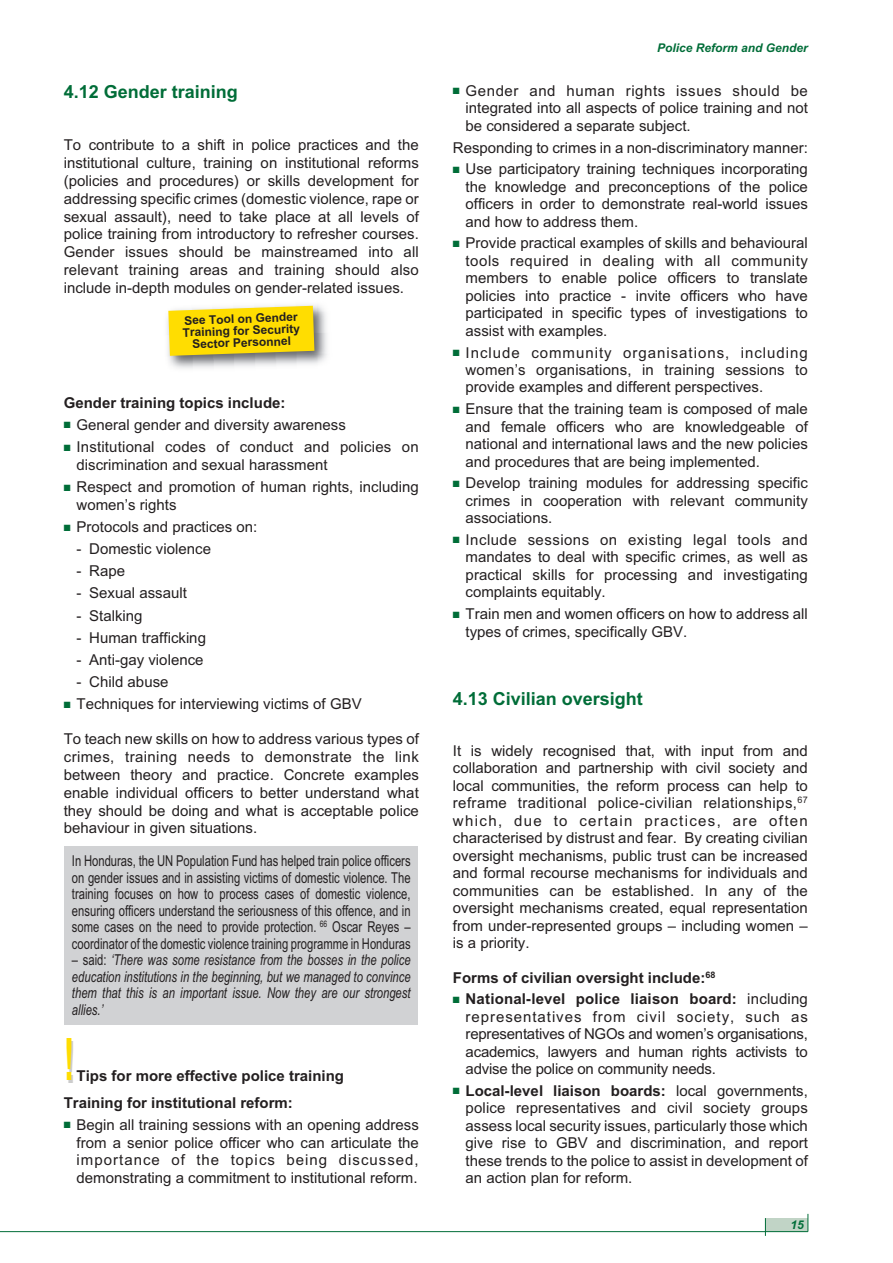
<style>
.page{position:relative;width:893px;height:1263px;background:#fff}
.page>*{position:absolute;margin:0;border:0;box-sizing:border-box;transform-origin:0 0}
.t1{font:700 58.65px "Arial";color:#ccc;scale:.55 1}
.t2{font:700 18px "Arial";color:#006d38}
.t3{font:15px/17.4px "Arial";color:#231f20;text-align:justify}
.t4{font:15px/16.5px "Arial";color:#231f20;text-align:justify;scale:.75 1}
.t5{font:italic 15px/16.5px "Arial";color:#231f20;text-align:justify;scale:.75 1}
.t6{font:700 15px/26.4px "Arial";color:#231f20}
.t7{font:700 12px/12px "Arial";color:#231f20;text-align:center}
.t8{font:italic 700 12px "Arial";color:#006d38}
.s1{color:#006d38}
.s2{font-style:normal}
.s3{font-weight:700}
</style>
<div class="page">
<div style="left:765px;top:1218px;width:43px;height:13px;background:#c1d4c6"></div>
<div style="left:64px;top:846px;width:354px;height:178px;background:#d1d2d4"></div>
<img style="left:167px;top:305px;width:160px;height:64px">
<svg style="left:168px;top:306px;width:146px;height:50px;background:#f7d814"></svg>
<hr style="left:0;top:1231px;width:808px;height:1px;background:#006d38">
<svg style="left:765px;top:1218px;width:1px;height:18px"></svg>
<svg style="left:808px;top:1214px;width:1px;height:17px"></svg>
<p class="t2" style="left:64px;top:81px;width:176px">4.12 Gender training</p>
<p class="t3" style="left:64px;top:136px;width:357px;line-height:17.9px">To contribute to a shift in police practices and the institutional culture, training on institutional reforms (policies and procedures) or skills development for addressing specific crimes (domestic violence, rape or sexual assault), need to take place at all levels of police training from introductory to refresher courses.<br>Gender issues should be mainstreamed into all relevant training areas and training should also include in-depth modules on gender-related issues.</p>
<p class="t7" style="left:182px;top:315px;width:119px;rotate:-2deg">See Tool on Gender<br>Training for Security<br>Sector Personnel</p>
<p class="t6" style="left:64px;top:389px;width:223px">Gender training topics include:</p>
<p class="t3" style="left:64px;top:416px;width:284px"><span class="s1">■</span> General gender and diversity awareness</p>
<p class="t3" style="left:77px;top:438px;width:344px;line-height:17.9px;text-indent:-13px"><span class="s1">■</span> Institutional codes of conduct and policies on discrimination and sexual harassment</p>
<p class="t3" style="left:77px;top:478px;width:344px;line-height:17.9px;text-indent:-13px"><span class="s1">■</span> Respect and promotion of human rights, including women’s rights</p>
<p class="t3" style="left:64px;top:518px;width:195px"><span class="s1">■</span> Protocols and practices on:</p>
<p class="t3" style="left:77px;top:540px;width:136px">- Domestic violence</p>
<p class="t3" style="left:77px;top:562px;width:50px">- Rape</p>
<p class="t3" style="left:77px;top:584px;width:112px">- Sexual assault</p>
<p class="t3" style="left:77px;top:607px;width:68px">- Stalking</p>
<p class="t3" style="left:77px;top:629px;width:131px">- Human trafficking</p>
<p class="t3" style="left:77px;top:651px;width:128px">- Anti-gay violence</p>
<p class="t3" style="left:77px;top:673px;width:93px">- Child abuse</p>
<p class="t3" style="left:64px;top:695px;width:299px"><span class="s1">■</span> Techniques for interviewing victims of GBV</p>
<p class="t3" style="left:64px;top:730px;width:357px;line-height:17.9px">To teach new skills on how to address various types of crimes, training needs to demonstrate the link between theory and practice. Concrete examples enable individual officers to better understand what they should be doing and what is acceptable police behaviour in given situations.</p>
<p class="t4" style="left:72px;top:853px;width:453px">In Honduras, the UN Population Fund has helped train police officers on gender issues and in assisting victims of domestic violence. The training focuses on how to process cases of domestic violence, ensuring officers understand the seriousness of this offence, and in some cases on the need to provide protection. <sup>66</sup> Oscar Reyes – coordinator of the domestic violence training programme in Honduras</p>
<p class="t5" style="left:72px;top:952px;width:453px"><span class="s2">– said:</span> ‘There was some resistance from the bosses in the police education institutions in the beginning, but we managed to convince them that this is an important issue. Now they are our strongest allies.’</p>
<h1 class="t1" style="left:65px;top:1028px;width:21px">!</h1>
<p class="t6" style="left:64px;top:1063px;width:282px;text-indent:13px">Tips for more effective police training<br>Training for institutional reform:</p>
<p class="t3" style="left:77px;top:1115px;width:344px;line-height:17.9px;text-indent:-13px"><span class="s1">■</span> Begin all training sessions with an opening address from a senior police officer who can articulate the importance of the topics being discussed, demonstrating a commitment to institutional reform.</p>
<p class="t8" style="left:657px;top:41px;width:152px">Police Reform and Gender</p>
<p class="t3" style="left:466px;top:82px;width:344px;text-indent:-13px"><span class="s1">■</span> Gender and human rights issues should be integrated into all aspects of police training and not be considered a separate subject.</p>
<p class="t3" style="left:453px;top:139px;width:357px">Responding to crimes in a non-discriminatory manner:</p>
<p class="t3" style="left:466px;top:160px;width:344px;text-indent:-13px"><span class="s1">■</span> Use participatory training techniques incorporating the knowledge and preconceptions of the police officers in order to demonstrate real-world issues and how to address them.</p>
<p class="t3" style="left:466px;top:235px;width:344px;text-indent:-13px"><span class="s1">■</span> Provide practical examples of skills and behavioural tools required in dealing with all community members to enable police officers to translate policies into practice - invite officers who have participated in specific types of investigations to assist with examples.</p>
<p class="t3" style="left:466px;top:344px;width:344px;text-indent:-13px"><span class="s1">■</span> Include community organisations, including women’s organisations, in training sessions to provide examples and different perspectives.</p>
<p class="t3" style="left:466px;top:400px;width:344px;text-indent:-13px"><span class="s1">■</span> Ensure that the training team is composed of male and female officers who are knowledgeable of national and international laws and the new policies and procedures that are being implemented.</p>
<p class="t3" style="left:466px;top:474px;width:344px;text-indent:-13px"><span class="s1">■</span> Develop training modules for addressing specific crimes in cooperation with relevant community associations.</p>
<p class="t3" style="left:466px;top:531px;width:344px;text-indent:-13px"><span class="s1">■</span> Include sessions on existing legal tools and mandates to deal with specific crimes, as well as practical skills for processing and investigating complaints equitably.</p>
<p class="t3" style="left:466px;top:605px;width:344px;text-indent:-13px"><span class="s1">■</span> Train men and women officers on how to address all types of crimes, specifically GBV.</p>
<p class="t2" style="left:453px;top:688px;width:192px">4.13 Civilian oversight</p>
<p class="t3" style="left:453px;top:742px;width:357px">It is widely recognised that, with input from and collaboration and partnership with civil society and local communities, the reform process can help to reframe traditional police-civilian relationships,<sup>67 </sup>which, due to certain practices, are often characterised by distrust and fear. By creating civilian oversight mechanisms, public trust can be increased and formal recourse mechanisms for individuals and communities can be established. In any of the oversight mechanisms created, equal representation from under-represented groups – including women – is a priority.</p>
<p class="t6" style="left:453px;top:964px;width:264px">Forms of civilian oversight include:<sup>68</sup></p>
<p class="t3" style="left:466px;top:990px;width:344px;text-indent:-13px"><span class="s1">■</span> <span class="s3">National-level police liaison board:</span> including representatives from civil society, such as representatives of NGOs and women’s organisations, academics, lawyers and human rights activists to advise the police on community needs.</p>
<p class="t3" style="left:466px;top:1082px;width:344px;text-indent:-13px"><span class="s1">■</span> <span class="s3">Local-level liaison boards:</span> local governments, police representatives and civil society groups assess local security issues, particularly those which give rise to GBV and discrimination, and report these trends to the police to assist in development of an action plan for reform.</p>
<p class="t8" style="left:790px;top:1218px;width:15px">15</p>
</div>
